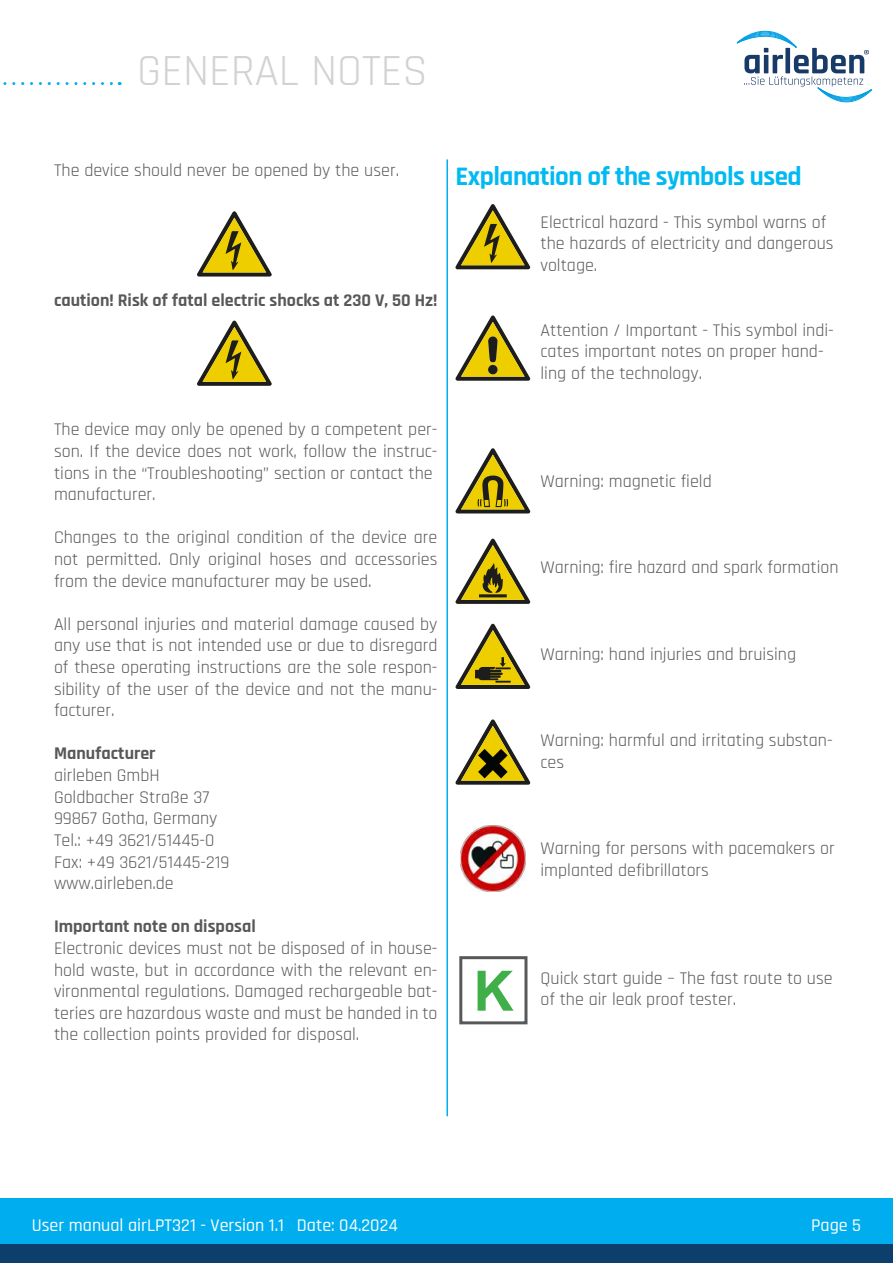
<style>
.page{position:relative;width:893px;height:1263px;background:#fff}
.page>*{position:absolute;margin:0;border:0;box-sizing:border-box;transform-origin:0 0}
.t1{font:700 55.8px "Arial";color:#40ae49}
.t2{font:45px "Rajdhani";color:#d1d2d4}
.t3{font:700 27px "Rajdhani";letter-spacing:-.02em;color:#00baf1}
.t4{font:18px/21.6px "Rajdhani";color:#57585a}
.t5{font:700 18px "Rajdhani";color:#57585a}
.t6{font:500 18px "Rajdhani";color:#fff}
.s1{color:#00aeef}
</style>
<div class="page">
<div style="left:0;top:1243px;width:893px;height:20px;background:#0c3f6c"></div>
<div style="left:0;top:1198px;width:893px;height:45px;background:#00aeef"></div>
<svg style="left:737px;top:30px;width:135px;height:73px"></svg>
<svg style="left:455px;top:315px;width:75px;height:66px"></svg>
<div style="left:488px;top:365px;width:10px;height:9px;background:#1d1d1b;border-radius:50%"></div>
<svg style="left:455px;top:448px;width:75px;height:65px"></svg>
<svg style="left:455px;top:539px;width:75px;height:65px"></svg>
<svg style="left:455px;top:719px;width:75px;height:66px"></svg>
<svg style="left:455px;top:624px;width:75px;height:65px"></svg>
<img style="left:460px;top:826px;width:65px;height:65px">
<svg style="left:455px;top:204px;width:75px;height:65px"></svg>
<div style="left:459px;top:956px;width:68px;height:68px;border:3px solid #57585a"></div>
<svg style="left:197px;top:211px;width:75px;height:66px"></svg>
<svg style="left:197px;top:321px;width:75px;height:65px"></svg>
<hr style="left:446px;top:159px;width:2px;height:957px;background:#00aeef">
<svg style="left:3px;top:82px;width:117px;height:3px"></svg>
<h2 class="t2" style="left:137px;top:53px;width:292px">GENERAL NOTES</h2>
<p class="t4" style="left:54px;top:160px;width:347px">The device should never be opened by the user.</p>
<p class="t5" style="left:54px;top:293px;width:385px">caution! Risk of fatal electric shocks at 230 V, 50 Hz!</p>
<p class="t4" style="left:54px;top:420px;width:385px">The device may only be opened by a competent per&shy;son. If the device does not work, follow the instruc&shy;tions in the “Troubleshooting” section or contact the manufacturer.</p>
<p class="t4" style="left:54px;top:528px;width:385px;text-align:justify">Changes to the original condition of the device are not permitted. Only original hoses and accessories from the device manufacturer may be used.</p>
<p class="t4" style="left:54px;top:614px;width:385px;text-align:justify">All personal injuries and material damage caused by any use that is not intended use or due to disregard of these operating instructions are the sole respon&shy;sibility of the user of the device and not the manu&shy;facturer.</p>
<p class="t5" style="left:54px;top:747px;width:103px">Manufacturer</p>
<p class="t4" style="left:54px;top:765px;width:177px">airleben GmbH<br>Goldbacher Straße 37<br>99867 Gotha, Germany<br>Tel.: +49 3621/51445-0<br>Fax: +49 3621/51445-219 www.airleben.de</p>
<p class="t5" style="left:54px;top:920px;width:203px">Important note on disposal</p>
<p class="t4" style="left:54px;top:938px;width:385px;text-align:justify">Electronic devices must not be disposed of in house&shy;hold waste, but in accordance with the relevant en&shy;vironmental regulations. Damaged rechargeable bat&shy;teries are hazardous waste and must be handed in to the collection points provided for disposal.</p>
<h3 class="t3" style="left:455px;top:166px;width:348px">Explanation of the symbols used</h3>
<p class="t4" style="left:540px;top:212px;width:295px">Electrical hazard - This symbol warns of the hazards of electricity and dangerous voltage.</p>
<p class="t4" style="left:540px;top:320px;width:295px">Attention / Important - This symbol indi&shy;cates important notes on proper hand&shy;ling of the technology.</p>
<p class="t4" style="left:540px;top:471px;width:173px">Warning: magnetic field</p>
<p class="t4" style="left:540px;top:558px;width:299px">Warning: fire hazard and spark formation</p>
<p class="t4" style="left:540px;top:644px;width:257px">Warning: hand injuries and bruising</p>
<p class="t4" style="left:540px;top:730px;width:294px">Warning: harmful and irritating substan&shy;ces</p>
<p class="t4" style="left:540px;top:838px;width:296px">Warning for persons with pacemakers or implanted defibrillators</p>
<h1 class="t1" style="left:473px;top:959px;width:42px">K</h1>
<p class="t4" style="left:540px;top:968px;width:294px">Quick start guide – The fast route to use of the air leak proof tester.</p>
<p class="t6" style="left:32px;top:1214px;width:367px">User manual airLPT321 - Version 1.1 <span class="s1">|</span> Date: 04.2024</p>
<p class="t6" style="left:811px;top:1220px;width:52px">Page 5</p>
</div>
